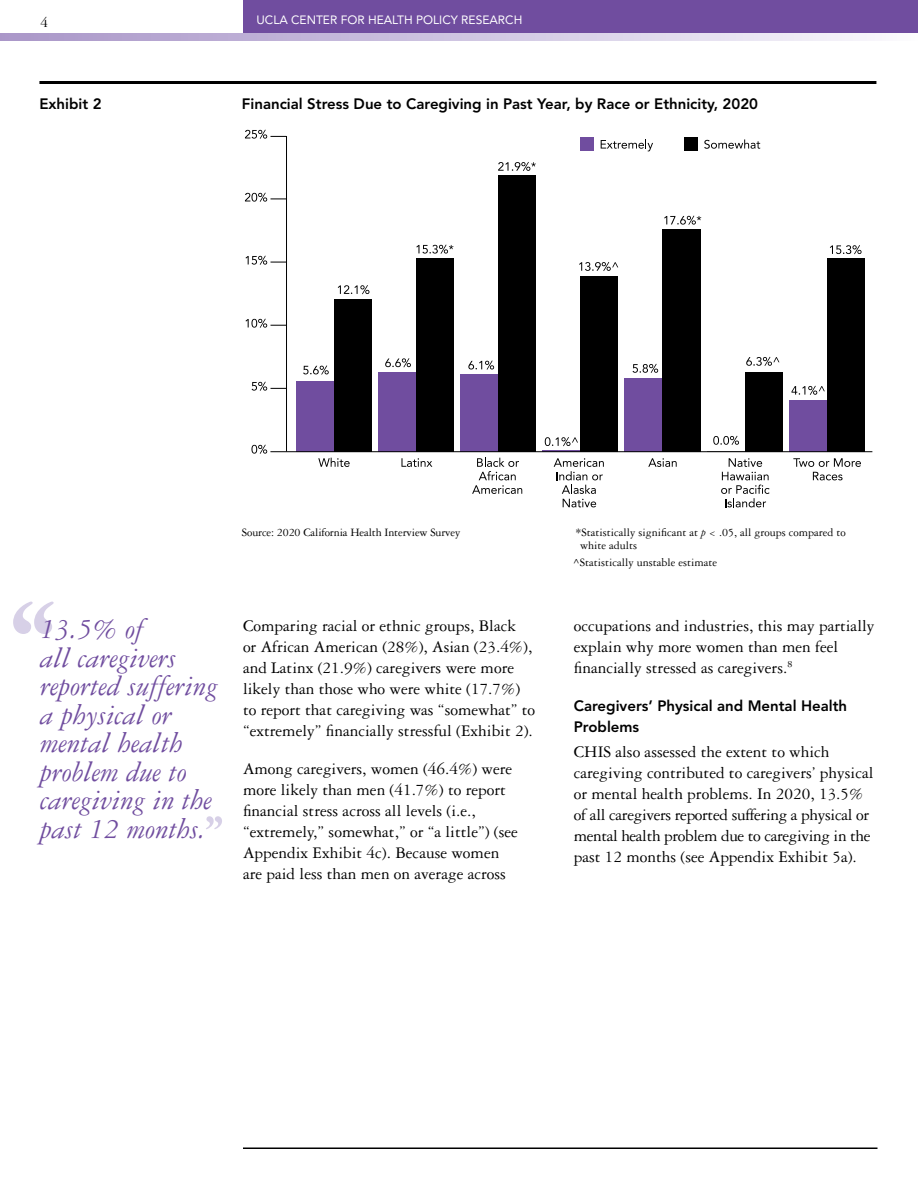
<style>
.page{position:relative;width:918px;height:1188px;background:#fff}
.page>*{position:absolute;margin:0;border:0;box-sizing:border-box;transform-origin:0 0}
.t1{font:700 150px "Garamond Three";color:#d7d0e7}
.t2{font:italic 30px/28.5px "Garamond Three";color:#704d9f}
.Text_2{font:17.25px/21px "Garamond Three";color:#000}
.Subheads_2{font:800 15px/21px "Avenir";color:#000}
.t3{font:15px "Garamond Three";color:#000}
.t4{font:12px/13.5px "Garamond Three";color:#000}
.t5{font:12px "Avenir";color:#fff}
.s1{color:#fff}
.s2{font-weight:700;font-style:normal;font-size:60px;color:#d7d0e7}
.s3{font-style:italic}
</style>
<div class="page">
<hr style="left:243px;top:1148px;width:635px;height:1px;background:#000">
<div style="left:243px;top:0;width:675px;height:36px;background:#704d9f"></div>
<svg style="left:0;top:34px;width:918px;height:6px;background:#d0c6e1"></svg>
<hr style="left:39px;top:81px;width:837px;height:3px;background:#000">
<hr style="left:286px;top:136px;width:1px;height:316px;background:#000">
<div style="left:827px;top:258px;width:38px;height:194px;background:#000"></div>
<div style="left:789px;top:400px;width:38px;height:52px;background:#704d9f"></div>
<div style="left:745px;top:372px;width:38px;height:80px;background:#000"></div>
<div style="left:662px;top:229px;width:39px;height:223px;background:#000"></div>
<div style="left:624px;top:378px;width:38px;height:74px;background:#704d9f"></div>
<div style="left:580px;top:276px;width:38px;height:176px;background:#000"></div>
<hr style="left:542px;top:450px;width:38px;height:2px;background:#704d9f">
<div style="left:498px;top:175px;width:38px;height:277px;background:#000"></div>
<div style="left:460px;top:374px;width:38px;height:78px;background:#704d9f"></div>
<div style="left:416px;top:258px;width:38px;height:194px;background:#000"></div>
<div style="left:378px;top:372px;width:38px;height:80px;background:#704d9f"></div>
<div style="left:334px;top:299px;width:38px;height:153px;background:#000"></div>
<div style="left:296px;top:381px;width:38px;height:71px;background:#704d9f"></div>
<svg style="left:245px;top:130px;width:41px;height:9px"></svg>
<svg style="left:245px;top:193px;width:41px;height:9px"></svg>
<svg style="left:246px;top:256px;width:40px;height:9px"></svg>
<svg style="left:246px;top:319px;width:40px;height:9px"></svg>
<svg style="left:252px;top:382px;width:34px;height:9px"></svg>
<svg style="left:251px;top:445px;width:16px;height:9px"></svg>
<svg style="left:303px;top:365px;width:26px;height:10px"></svg>
<svg style="left:385px;top:358px;width:26px;height:9px"></svg>
<svg style="left:468px;top:360px;width:26px;height:10px"></svg>
<svg style="left:633px;top:364px;width:25px;height:9px"></svg>
<svg style="left:545px;top:437px;width:33px;height:9px"></svg>
<svg style="left:746px;top:357px;width:33px;height:9px"></svg>
<svg style="left:792px;top:386px;width:33px;height:9px"></svg>
<svg style="left:830px;top:245px;width:32px;height:9px"></svg>
<svg style="left:713px;top:436px;width:26px;height:9px"></svg>
<svg style="left:579px;top:262px;width:39px;height:9px"></svg>
<svg style="left:338px;top:285px;width:31px;height:9px"></svg>
<svg style="left:416px;top:245px;width:37px;height:9px"></svg>
<svg style="left:498px;top:162px;width:38px;height:9px"></svg>
<svg style="left:664px;top:216px;width:37px;height:9px"></svg>
<div style="left:580px;top:137px;width:13px;height:13px;background:#704d9f"></div>
<svg style="left:601px;top:139px;width:52px;height:12px"></svg>
<div style="left:684px;top:137px;width:13px;height:13px;background:#000"></div>
<svg style="left:704px;top:139px;width:56px;height:10px"></svg>
<hr style="left:270px;top:451px;width:602px;height:1px;background:#000">
<svg style="left:318px;top:458px;width:32px;height:9px"></svg>
<svg style="left:401px;top:458px;width:31px;height:9px"></svg>
<svg style="left:472px;top:458px;width:50px;height:36px"></svg>
<svg style="left:554px;top:458px;width:50px;height:49px"></svg>
<svg style="left:648px;top:458px;width:29px;height:9px"></svg>
<svg style="left:721px;top:458px;width:49px;height:49px"></svg>
<svg style="left:793px;top:458px;width:68px;height:22px"></svg>
<p class="t3" style="left:40px;top:14px;width:9px">4</p>
<p class="t5" style="left:256px;top:13px;width:267px">UCLA CENTER FOR HEALTH POLICY RESEARCH</p>
<p class="Subheads_2" style="left:39px;top:93px;width:64px">Exhibit 2</p>
<p class="Subheads_2" style="left:242px;top:93px;width:540px">Financial Stress Due to Caregiving in Past Year, by Race or Ethnicity, 2020 <span class="s1">: :</span></p>
<h1 class="t1" style="left:6px;top:567px;width:56px">‘‘</h1>
<h2 class="t2" style="left:40px;top:616px;width:186px">13.5% of<br>all caregivers reported suffering a physical or mental health problem due to caregiving in the past 12 months.<span class="s2">’’</span></h2>
<p class="t4" style="left:242px;top:525px;width:220px">Source: 2020 California Health Interview Survey</p>
<p class="t4" style="left:580px;top:525px;width:267px;text-indent:-5px">*Statistically significant at <span class="s3">p</span> &lt; .05, all groups compared to white adults</p>
<p class="t4" style="left:573px;top:556px;width:146px">^Statistically unstable estimate</p>
<p class="Text_2" style="left:243px;top:615px;width:296px">Comparing racial or ethnic groups, Black<br>or African American (28%), Asian (23.4%), and Latinx (21.9%) caregivers were more likely than those who were white (17.7%) to report that caregiving was “somewhat” to “extremely” financially stressful (Exhibit 2).<span class="s1">:</span></p>
<p class="Text_2" style="left:243px;top:759px;width:276px">Among caregivers, women (46.4%) were more likely than men (41.7%) to report financial stress across all levels (i.e., “extremely,” somewhat,” or “a little”) (see Appendix Exhibit 4c). Because women are paid less than men on average across</p>
<p class="Text_2" style="left:574px;top:615px;width:302px">occupations and industries, this may partially explain why more women than men feel financially stressed as caregivers.<sup>8</sup></p>
<h3 class="Subheads_2" style="left:574px;top:696px;width:275px">Caregivers’ Physical and Mental Health<br>Problems</h3>
<p class="Text_2" style="left:574px;top:741px;width:301px">CHIS also assessed the extent to which caregiving contributed to caregivers’ physical or mental health problems. In 2020, 13.5% of all caregivers reported suffering a physical or mental health problem due to caregiving in the past 12 months (see Appendix Exhibit 5a).</p>
</div>
